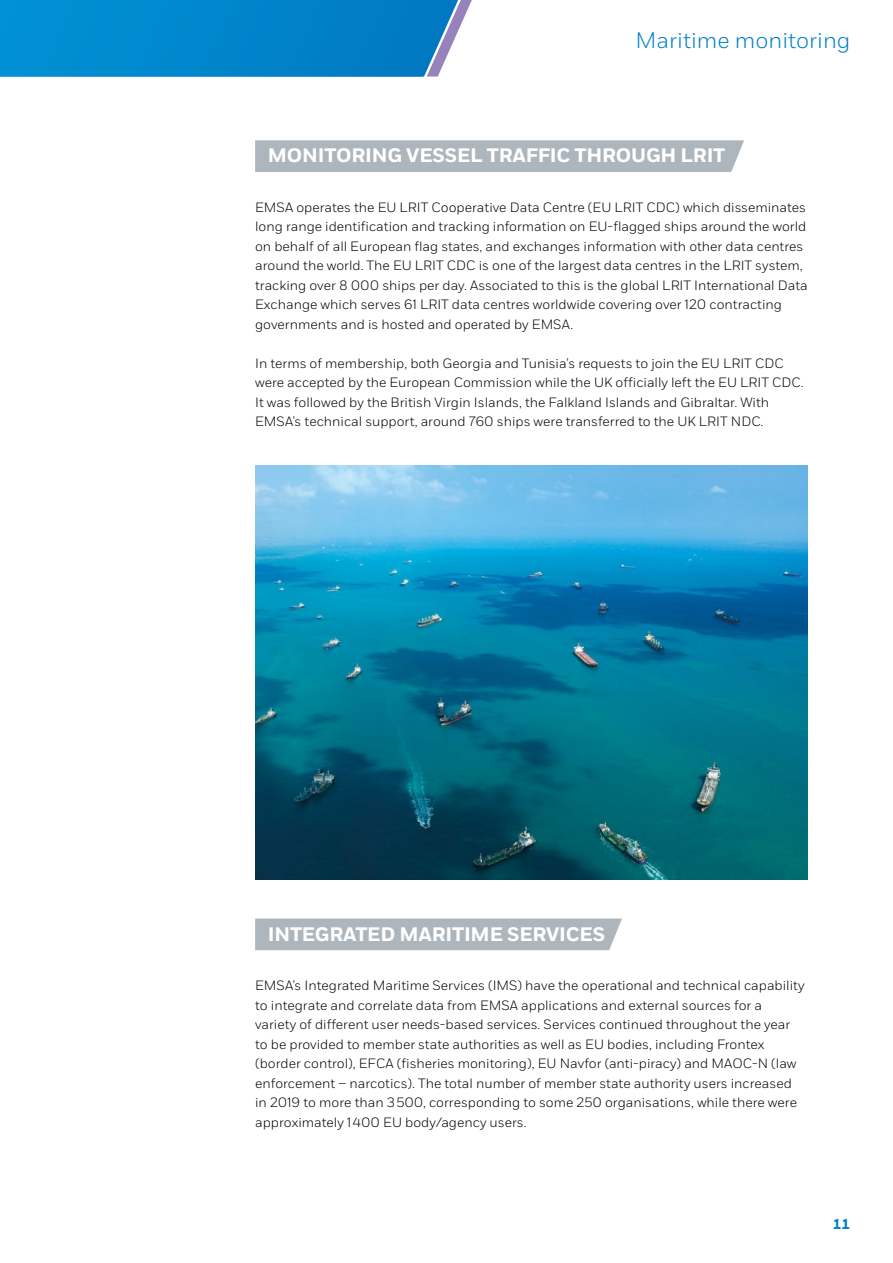
<style>
.page{position:relative;width:893px;height:1263px;background:#fff}
.page>*{position:absolute;margin:0;border:0;box-sizing:border-box;transform-origin:0 0}
.t1{font:300 22.5px "Fort";color:#0081c9}
.t2{font:700 19.5px "Fort";letter-spacing:-.01em;color:#fff}
.t3{font:700 14.25px "Fort";color:#0081c9}
.t4{font:300 13.5px/19.5px "Fort";color:#000}
</style>
<div class="page">
<svg style="left:0;top:0;width:472px;height:77px;background:#0e8acd"></svg>
<div style="left:255px;top:918px;width:367px;height:32px;background:#adb6bc"></div>
<div style="left:255px;top:140px;width:489px;height:32px;background:#adb6bc"></div>
<img style="left:255px;top:466px;width:553px;height:413px">
<h1 class="t1" style="left:635px;top:26px;width:216px">Maritime monitoring</h1>
<h2 class="t2" style="left:268px;top:144px;width:459px">MONITORING VESSEL TRAFFIC THROUGH LRIT</h2>
<p class="t4" style="left:255px;top:197px;width:554px">EMSA operates the EU LRIT Cooperative Data Centre (EU LRIT CDC) which disseminates long range identification and tracking information on EU-flagged ships around the world on behalf of all European flag states, and exchanges information with other data centres around the world. The EU LRIT CDC is one of the largest data centres in the LRIT system, tracking over 8 000 ships per day. Associated to this is the global LRIT International Data Exchange which serves 61 LRIT data centres worldwide covering over 120 contracting governments and is hosted and operated by EMSA.</p>
<p class="t4" style="left:255px;top:353px;width:550px">In terms of membership, both Georgia and Tunisia’s requests to join the EU LRIT CDC were accepted by the European Commission while the UK officially left the EU LRIT CDC.<br>It was followed by the British Virgin Islands, the Falkland Islands and Gibraltar. With EMSA’s technical support, around 760 ships were transferred to the UK LRIT NDC.</p>
<h2 class="t2" style="left:268px;top:922px;width:339px">INTEGRATED MARITIME SERVICES</h2>
<p class="t4" style="left:255px;top:976px;width:551px">EMSA’s Integrated Maritime Services (IMS) have the operational and technical capability to integrate and correlate data from EMSA applications and external sources for a variety of different user needs-based services. Services continued throughout the year to be provided to member state authorities as well as EU bodies, including Frontex (border control), EFCA (fisheries monitoring), EU Navfor (anti-piracy) and MAOC-N (law enforcement – narcotics). The total number of member state authority users increased in 2019 to more than 3 500, corresponding to some 250 organisations, while there were approximately 1 400 EU body/agency users.</p>
<p class="t3" style="left:833px;top:1215px;width:19px">11</p>
</div>
